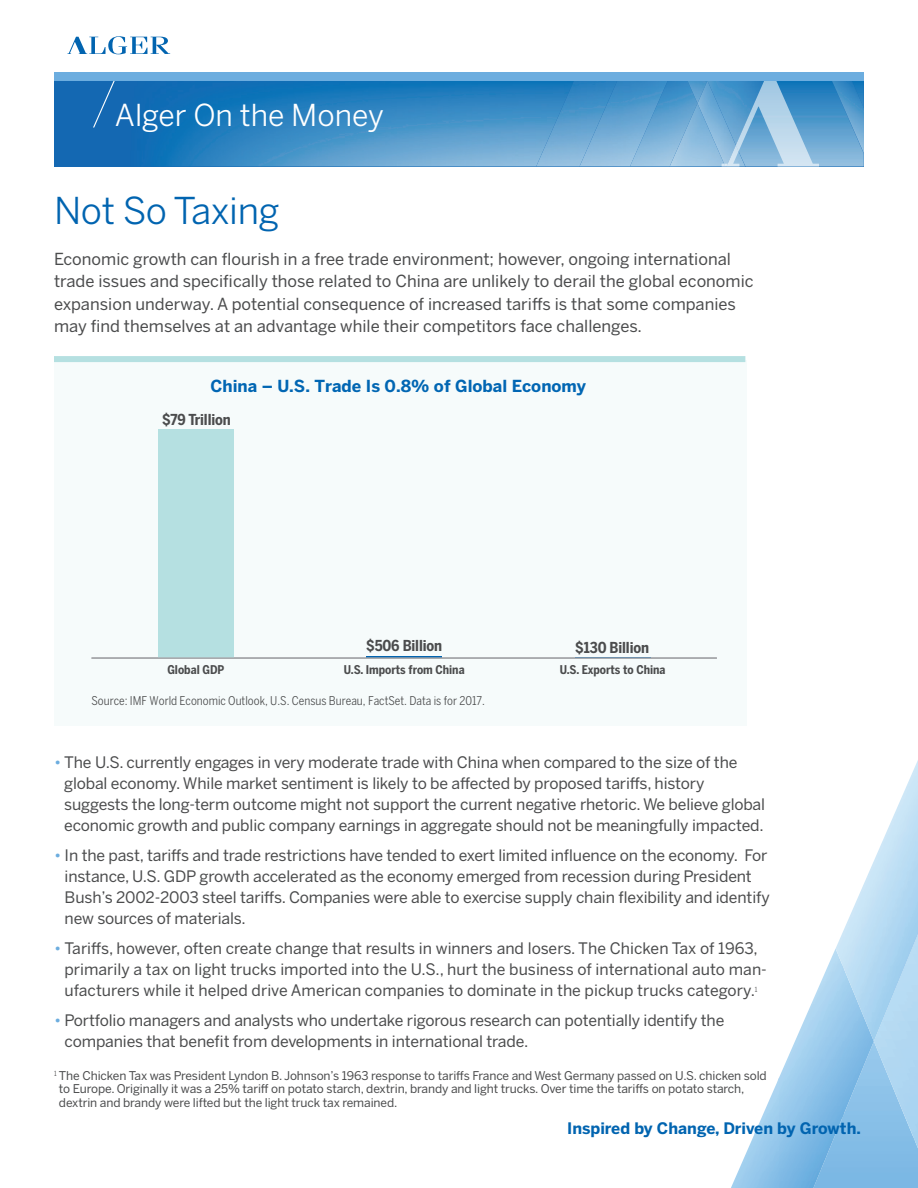
<style>
.page{position:relative;width:918px;height:1188px;background:#fff}
.page>*{position:absolute;margin:0;border:0;box-sizing:border-box;transform-origin:0 0}
.Fund_Name_-_Masthead{font:36.75px "Benton Sans";letter-spacing:-.01em;color:#0164b0}
.Banner_Title{font:30px "Benton Sans";color:#fff}
.Subhead{font:16.5px/22.5px "Benton Sans";color:#4b4c4d}
.t1{font:700 16.5px "Benton Sans";color:#0166b3}
.Subhead-2{font:15.75px/21px "Benton Sans";letter-spacing:-.01em;color:#4b4c4d}
.t2{font:700 15.75px "Benton Sans";color:#0164b0}
.t3{font:700 15px "Benton Sans Cond";letter-spacing:-.01em;color:#4b4c4d}
.Subhead-3{font:12px/13.5px "Benton Sans";letter-spacing:-.01em;color:#4b4c4d}
.t4{font:12px "Benton Sans Cond";color:#4b4c4d}
.t5{font:700 12px "Benton Sans Cond";color:#4b4c4d}
.Subhead-4{font:7.05px "Benton Sans Cond";color:#4b4c4d}
.s1{color:#6caddf}
</style>
<div class="page">
<img style="left:779px;top:949px;width:64px;height:239px">
<img style="left:731px;top:1134px;width:48px;height:54px">
<img style="left:754px;top:1078px;width:25px;height:56px">
<img style="left:842px;top:1041px;width:32px;height:77px">
<img style="left:874px;top:1041px;width:44px;height:147px">
<img style="left:836px;top:760px;width:82px;height:281px">
<div style="left:54px;top:360px;width:693px;height:365px;background:#f6fbfb"></div>
<div style="left:54px;top:81px;width:16px;height:86px;background:#1468b2"></div>
<img style="left:70px;top:81px;width:794px;height:85px">
<img style="left:536px;top:81px;width:44px;height:85px">
<img style="left:580px;top:81px;width:88px;height:85px">
<img style="left:670px;top:81px;width:52px;height:85px">
<img style="left:688px;top:81px;width:19px;height:22px">
<img style="left:832px;top:81px;width:32px;height:73px">
<svg style="left:722px;top:81px;width:97px;height:86px;background:#78afd7"></svg>
<svg style="left:68px;top:36px;width:102px;height:18px"></svg>
<svg style="left:93px;top:81px;width:22px;height:47px"></svg>
<div style="left:54px;top:72px;width:810px;height:9px;background:#6caddf"></div>
<div style="left:158px;top:429px;width:75px;height:229px;background:#b5e0e1"></div>
<hr style="left:91px;top:657px;width:626px;height:2px;background:#a8a9ad">
<div style="left:54px;top:356px;width:691px;height:6px;background:#b5e0e1"></div>
<p class="Banner_Title" style="left:115px;top:97px;width:271px">Alger On the Money</p>
<p class="Fund_Name_-_Masthead" style="left:54px;top:189px;width:227px">Not So Taxing</p>
<p class="Subhead" style="left:54px;top:248px;width:701px">Economic growth can flourish in a free trade environment; however, ongoing international trade issues and specifically those related to China are unlikely to derail the global economic expansion underway. A potential consequence of increased tariffs is that some companies may find themselves at an advantage while their competitors face challenges.</p>
<p class="t1" style="left:210px;top:376px;width:377px">China – U.S. Trade Is 0.8% of Global Economy</p>
<p class="t3" style="left:162px;top:411px;width:70px">$79 Trillion</p>
<p class="t3" style="left:366px;top:637px;width:77px">$506 Billion</p>
<p class="t3" style="left:575px;top:639px;width:75px">$130 Billion</p>
<p class="t5" style="left:167px;top:663px;width:59px">Global GDP</p>
<p class="t5" style="left:344px;top:663px;width:122px">U.S. Imports from China</p>
<p class="t5" style="left:560px;top:663px;width:107px">U.S. Exports to China</p>
<p class="t4" style="left:91px;top:694px;width:395px">Source: IMF World Economic Outlook, U.S. Census Bureau, FactSet. Data is for 2017.</p>
<p class="Subhead-2" style="left:64px;top:751px;width:702px;text-indent:-10px"><span class="s1">•</span> The U.S. currently engages in very moderate trade with China when compared to the size of the global economy. While market sentiment is likely to be affected by proposed tariffs, history suggests the long-term outcome might not support the current negative rhetoric. We believe global economic growth and public company earnings in aggregate should not be meaningfully impacted.</p>
<p class="Subhead-2" style="left:65px;top:844px;width:707px;text-indent:-11px"><span class="s1">•</span> In the past, tariffs and trade restrictions have tended to exert limited influence on the economy. For instance, U.S. GDP growth accelerated as the economy emerged from recession during President Bush’s 2002-2003 steel tariffs. Companies were able to exercise supply chain flexibility and identify new sources of materials.</p>
<p class="Subhead-2" style="left:65px;top:937px;width:704px;text-indent:-11px"><span class="s1">•</span> Tariffs, however, often create change that results in winners and losers. The Chicken Tax of 1963, primarily a tax on light trucks imported into the U.S., hurt the business of international auto man&shy;ufacturers while it helped drive American companies to dominate in the pickup trucks category.</p>
<p class="Subhead-4" style="left:755px;top:985px;width:4px">1</p>
<p class="Subhead-2" style="left:65px;top:1009px;width:661px;text-indent:-11px"><span class="s1">•</span> Portfolio managers and analysts who undertake rigorous research can potentially identify the companies that benefit from developments in international trade.</p>
<p class="Subhead-3" style="left:59px;top:1069px;width:709px;text-indent:-5px"><sup>1</sup> The Chicken Tax was President Lyndon B. Johnson’s 1963 response to tariffs France and West Germany passed on U.S. chicken sold to Europe. Originally it was a 25% tariff on potato starch, dextrin, brandy and light trucks. Over time the tariffs on potato starch, dextrin and brandy were lifted but the light truck tax remained.</p>
<p class="t2" style="left:567px;top:1119px;width:295px">Inspired by Change, Driven by Growth.</p>
</div>
